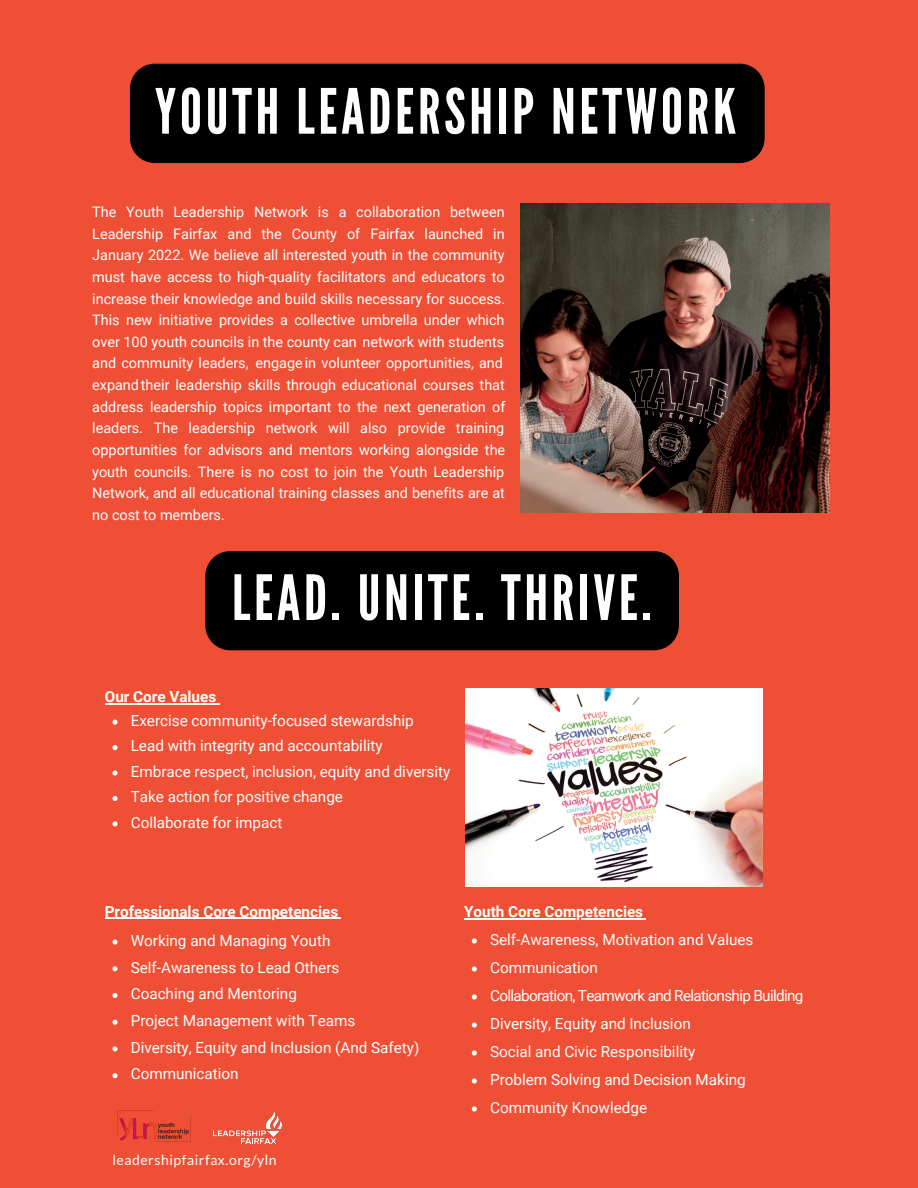
<style>
.page{position:relative;width:918px;height:1188px;background:#ef4f35}
.page>*{position:absolute;margin:0;border:0;box-sizing:border-box;transform-origin:0 0}
.t1{font:62.25px "League Gothic";letter-spacing:.06em;color:#fff}
.t2{font:15.3px/28px "Roboto";color:#fff}
.t3{font:700 15.3px "Roboto";color:#fff}
.t4{font:14.4px/21.6px "Roboto";color:#fff}
.t5{font:13.95px "Lato";letter-spacing:.04em;color:#fff}
</style>
<div class="page">
<img style="left:520px;top:203px;width:310px;height:310px">
<img style="left:466px;top:689px;width:297px;height:198px">
<div style="left:130px;top:64px;width:635px;height:99px;background:#000;border-radius:25px"></div>
<div style="left:205px;top:551px;width:474px;height:99px;background:#000"></div>
<svg style="left:112px;top:939px;width:6px;height:6px"></svg>
<svg style="left:112px;top:966px;width:6px;height:5px"></svg>
<svg style="left:112px;top:993px;width:6px;height:5px"></svg>
<svg style="left:112px;top:1020px;width:6px;height:5px"></svg>
<svg style="left:112px;top:1046px;width:6px;height:5px"></svg>
<svg style="left:112px;top:1073px;width:6px;height:5px"></svg>
<hr style="left:105px;top:918px;width:235px;height:1px;background:#fff">
<svg style="left:472px;top:938px;width:5px;height:6px"></svg>
<svg style="left:472px;top:966px;width:5px;height:6px"></svg>
<svg style="left:472px;top:994px;width:5px;height:6px"></svg>
<svg style="left:472px;top:1022px;width:5px;height:6px"></svg>
<svg style="left:472px;top:1050px;width:5px;height:6px"></svg>
<svg style="left:472px;top:1078px;width:5px;height:6px"></svg>
<svg style="left:472px;top:1106px;width:5px;height:6px"></svg>
<hr style="left:464px;top:918px;width:181px;height:1px;background:#fff">
<svg style="left:112px;top:720px;width:6px;height:5px"></svg>
<svg style="left:112px;top:745px;width:6px;height:5px"></svg>
<svg style="left:112px;top:770px;width:6px;height:6px"></svg>
<svg style="left:112px;top:796px;width:6px;height:5px"></svg>
<svg style="left:112px;top:821px;width:6px;height:5px"></svg>
<hr style="left:105px;top:703px;width:111px;height:1px;background:#fff">
<img style="left:117px;top:1110px;width:74px;height:32px">
<img style="left:213px;top:1111px;width:69px;height:33px">
<h1 class="t1" style="left:155px;top:75px;width:583px">YOUTH LEADERSHIP NETWORK</h1>
<p class="t4" style="left:92px;top:201px;width:415px">The Youth Leadership Network is a collaboration between Leadership Fairfax and the County of Fairfax launched in January 2022. We believe all interested youth in the community must have access to high-quality facilitators and educators to increase their knowledge and build skills necessary for success.<br>This new initiative provides a collective umbrella under which over 100 youth councils in the county can network with students and community leaders, engagein volunteer opportunities, and expandtheir leadership skills through educational courses that address leadership topics important to the next generation of leaders. The leadership network will also provide training opportunities for advisors and mentors working alongside the youth councils. There is no cost to join the Youth Leadership Network, and all educational training classes and benefits are at no cost to members.</p>
<h1 class="t1" style="left:232px;top:562px;width:421px">LEAD. UNITE. THRIVE.</h1>
<p class="t3" style="left:105px;top:688px;width:113px">Our Core Values</p>
<p class="t2" style="left:131px;top:708px;width:321px;line-height:25.5px">Exercise community-focused stewardship Lead with integrity and accountability<br>Embrace respect, inclusion, equity and diversity Take action for positive change<br>Collaborate for impact</p>
<p class="t3" style="left:105px;top:902px;width:235px">Professionals Core Competencies</p>
<p class="t2" style="left:131px;top:927px;width:290px;line-height:26.7px">Working and Managing Youth<br>Self-Awareness to Lead Others<br>Coaching and Mentoring<br>Project Management with Teams<br>Diversity, Equity and Inclusion (And Safety)<br>Communication</p>
<p class="t5" style="left:112px;top:1151px;width:166px">leadershipfairfax.org/yln</p>
<p class="t3" style="left:464px;top:903px;width:181px">Youth Core Competencies</p>
<p class="t2" style="left:490px;top:926px;width:315px">Self-Awareness, Motivation and Values Communication<br>Collaboration, Teamwork and Relationship Building Diversity, Equity and Inclusion<br>Social and Civic Responsibility<br>Problem Solving and Decision Making Community Knowledge</p>
</div>
